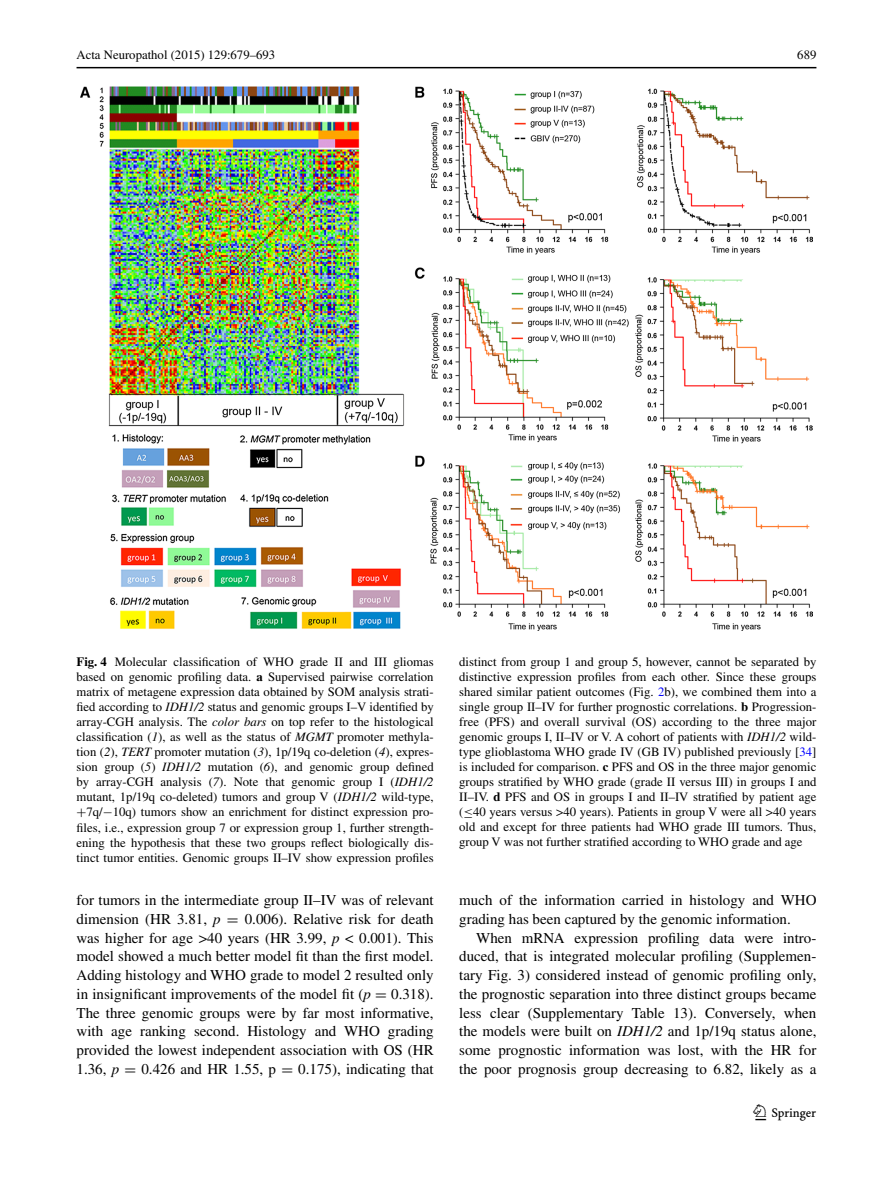
<style>
.page{position:relative;width:893px;height:1187px;background:#fff}
.page>*{position:absolute;margin:0;border:0;box-sizing:border-box;transform-origin:0 0}
.t1{font:22.5px "Springnew";color:#000}
.t2{font:15px/18.8px "Times";color:#000;text-align:justify}
.t3{font:12.75px/15px "Times";color:#000;text-align:justify}
.s1{font-weight:700}
.s2{font-style:italic}
.s3{font-family:"MTSY"}
.s4{color:#00f}
</style>
<div class="page">
<hr style="left:77px;top:67px;width:739px;height:1px;background:#000">
<img style="left:81px;top:87px;width:731px;height:544px">
<p class="t3" style="left:77px;top:48px;width:200px">Acta Neuropathol (2015) 129:679–693</p>
<p class="t3" style="left:797px;top:48px;width:21px">689</p>
<p class="t3" style="left:77px;top:654px;width:359px"><span class="s1">Fig. 4</span> Molecular classification of WHO grade II and III gliomas based on genomic profiling data. <span class="s1">a</span> Supervised pairwise correlation matrix of metagene expression data obtained by SOM analysis strati&shy;fied according to <span class="s2">IDH1/2</span> status and genomic groups I–V identified by array-CGH analysis. The <span class="s2">color bars</span> on top refer to the histological classification (<span class="s2">1</span>), as well as the status of <span class="s2">MGMT</span> promoter methyla&shy;tion (<span class="s2">2</span>), <span class="s2">TERT</span> promoter mutation (<span class="s2">3</span>), 1p/19q co-deletion (<span class="s2">4</span>), expres&shy;sion group (<span class="s2">5</span>) <span class="s2">IDH1/2</span> mutation (<span class="s2">6</span>), and genomic group defined by array-CGH analysis (<span class="s2">7</span>). Note that genomic group I (<span class="s2">IDH1/2 </span>mutant, 1p/19q co-deleted) tumors and group V (<span class="s2">IDH1/2</span> wild-type, <span class="s3">+</span>7q/<span class="s3">−</span>10q) tumors show an enrichment for distinct expression pro&shy;files, i.e., expression group 7 or expression group 1, further strength&shy;ening the hypothesis that these two groups reflect biologically dis&shy;tinct tumor entities. Genomic groups II–IV show expression profiles</p>
<p class="t3" style="left:459px;top:654px;width:359px">distinct from group 1 and group 5, however, cannot be separated by distinctive expression profiles from each other. Since these groups shared similar patient outcomes (Fig. <span class="s4">2</span>b), we combined them into a single group II–IV for further prognostic correlations. <span class="s1">b</span> Progression&shy;free (PFS) and overall survival (OS) according to the three major genomic groups I, II–IV or V. A cohort of patients with <span class="s2">IDH1/2</span> wild&shy;type glioblastoma WHO grade IV (GB IV) published previously [<span class="s4">34</span>] is included for comparison. <span class="s1">c</span> PFS and OS in the three major genomic groups stratified by WHO grade (grade II versus III) in groups I and II–IV. <span class="s1">d</span> PFS and OS in groups I and II–IV stratified by patient age (<span class="s3">≤</span>40 years versus &gt;40 years). Patients in group V were all &gt;40 years old and except for three patients had WHO grade III tumors. Thus, group V was not further stratified according to WHO grade and age</p>
<p class="t2" style="left:77px;top:890px;width:359px">for tumors in the intermediate group II–IV was of relevant dimension (HR 3.81, <span class="s2">p</span> <span class="s3">=</span> 0.006). Relative risk for death was higher for age &gt;40 years (HR 3.99, <span class="s2">p</span> &lt; 0.001). This model showed a much better model fit than the first model.<br>Adding histology and WHO grade to model 2 resulted only in insignificant improvements of the model fit (<span class="s2">p</span> <span class="s3">=</span> 0.318).<br>The three genomic groups were by far most informative, with age ranking second. Histology and WHO grading provided the lowest independent association with OS (HR 1.36, <span class="s2">p</span> <span class="s3">=</span> 0.426 and HR 1.55, p <span class="s3">=</span> 0.175), indicating that</p>
<p class="t2" style="left:459px;top:890px;width:359px">much of the information carried in histology and WHO grading has been captured by the genomic information.</p>
<p class="t2" style="left:459px;top:927px;width:359px;text-indent:17px">When mRNA expression profiling data were intro&shy;duced, that is integrated molecular profiling (Supplemen&shy;tary Fig. 3) considered instead of genomic profiling only, the prognostic separation into three distinct groups became less clear (Supplementary Table 13). Conversely, when the models were built on <span class="s2">IDH1/2</span> and 1p/19q status alone, some prognostic information was lost, with the HR for the poor prognosis group decreasing to 6.82, likely as a</p>
<h1 class="t1" style="left:755px;top:1104px;width:62px">1 3</h1>
</div>
